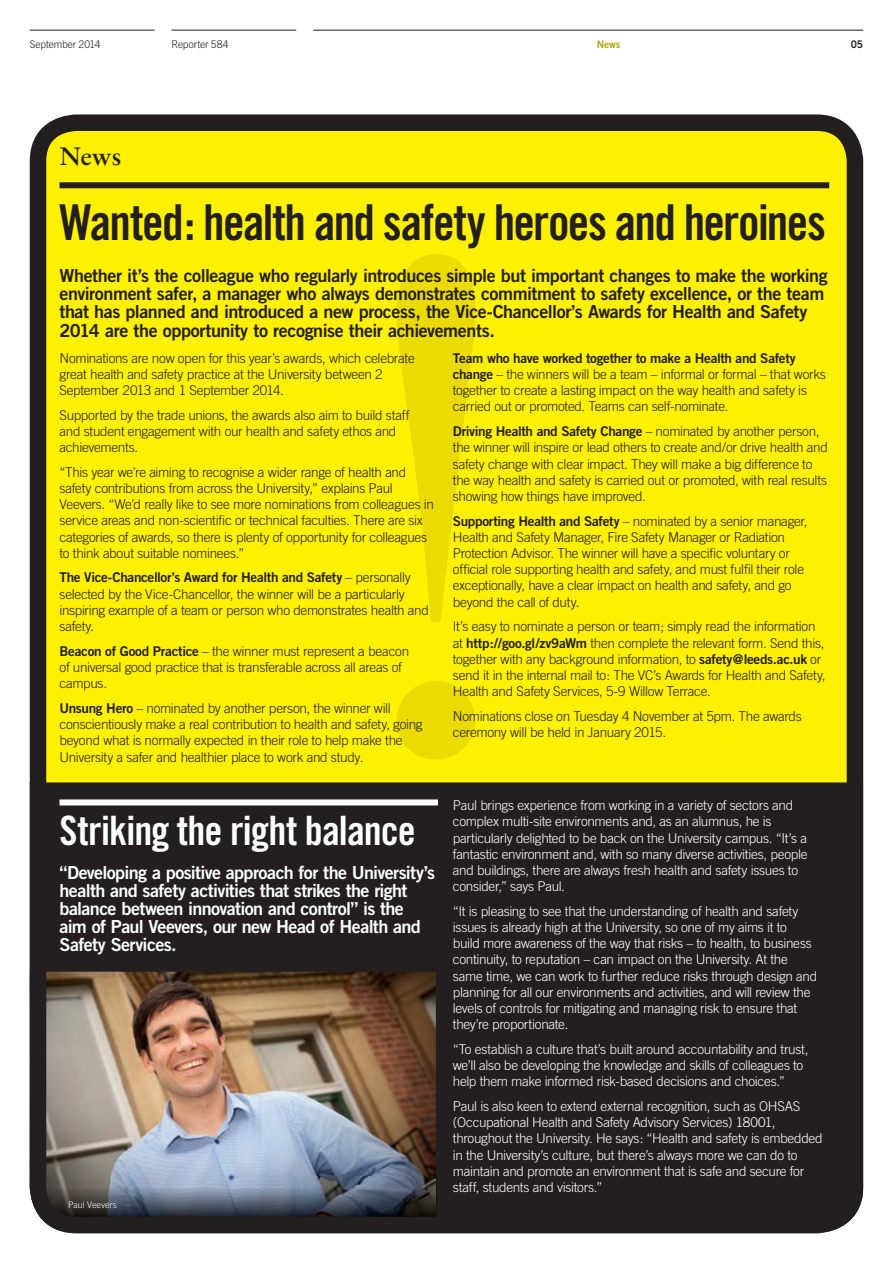
<style>
.page{position:relative;width:893px;height:1263px;background:#fff}
.page>*{position:absolute;margin:0;border:0;box-sizing:border-box;transform-origin:0 0}
.t1{font:49.5px "Trade Gothic Bold Cond Twenty";letter-spacing:-.035em;color:#231f20}
.t2{font:40.5px "Trade Gothic Bold Cond Twenty";letter-spacing:-.02em;color:#fff}
.t3{font:27px "Sabon Semi Bold PL";color:#231f20}
.t4{font:18px/18px "Trade Gothic Bold Two";letter-spacing:-.025em;color:#231f20}
.t5{font:18px/18px "Trade Gothic Bold Two";letter-spacing:-.035em;color:#fff}
.t6{font:300 13.5px/16.2px "Trade Gothic";letter-spacing:-.025em;color:#231f20}
.t7{font:300 13.5px/16.2px "Trade Gothic";letter-spacing:-.025em;color:#fff}
.t8{font:13.5px "Trade Gothic Bold Two";letter-spacing:-.02em;color:#231f20}
.t9{font:300 10.5px "Trade Gothic";letter-spacing:-.015em;color:#231f20}
.t10{font:10.5px "Trade Gothic Bold Two";color:#a5a912}
.t11{font:10.5px "Trade Gothic Bold Two";color:#231f20}
.t12{font:300 9px "Trade Gothic";color:#fff}
.s1{font-family:"Trade Gothic";font-weight:300}
.s2{font-family:"Trade Gothic Bold Two";font-weight:400}
</style>
<div class="page">
<div style="left:38px;top:123px;width:817px;height:1102px;background:#fff101;border-radius:39px"></div>
<div style="left:47px;top:782px;width:799px;height:434px;background:#231f20"></div>
<img style="left:47px;top:972px;width:389px;height:205px">
<img style="left:47px;top:1177px;width:390px;height:39px">
<div style="left:30px;top:114px;width:833px;height:1119px;border:16px solid #231f20;border-radius:39px"></div>
<hr style="left:313px;top:30px;width:550px;height:1px;background:#231f20">
<hr style="left:171px;top:30px;width:125px;height:1px;background:#231f20">
<hr style="left:30px;top:30px;width:124px;height:1px;background:#231f20">
<div style="left:60px;top:799px;width:378px;height:6px;background:#fff"></div>
<svg style="left:396px;top:254px;width:79px;height:505px"></svg>
<div style="left:60px;top:182px;width:769px;height:6px;background:#231f20"></div>
<p class="t9" style="left:30px;top:38px;width:72px">September 2014</p>
<p class="t9" style="left:171px;top:38px;width:59px">Reporter 584</p>
<p class="t10" style="left:597px;top:37px;width:25px">News</p>
<p class="t11" style="left:851px;top:37px;width:14px">05</p>
<h3 class="t3" style="left:60px;top:140px;width:63px">News</h3>
<h1 class="t1" style="left:60px;top:193px;width:768px">Wanted: health and safety heroes and heroines</h1>
<p class="t4" style="left:60px;top:267px;width:770px">Whether it’s the colleague who regularly introduces simple but important changes to make the working environment safer, a manager who always demonstrates commitment to safety excellence, or the team that has planned and introduced a new process, the Vice-Chancellor’s Awards for Health and Safety 2014 are the opportunity to recognise their achievements.</p>
<p class="t6" style="left:60px;top:349px;width:357px">Nominations are now open for this year’s awards, which celebrate great health and safety practice at the University between 2<br>September 2013 and 1 September 2014.</p>
<p class="t6" style="left:60px;top:407px;width:351px">Supported by the trade unions, the awards also aim to build staff and student engagement with our health and safety ethos and achievements.</p>
<p class="t6" style="left:60px;top:464px;width:376px">“This year we’re aiming to recognise a wider range of health and safety contributions from across the University,” explains Paul Veevers. “We’d really like to see more nominations from colleagues in service areas and non-scientific or technical faculties. There are six categories of awards, so there is plenty of opportunity for colleagues to think about suitable nominees.”</p>
<p class="t8" style="left:60px;top:569px;width:353px">The Vice-Chancellor’s Award for Health and Safety <span class="s1">– personally</span></p>
<p class="t6" style="left:60px;top:586px;width:371px">selected by the Vice-Chancellor, the winner will be a particularly inspiring example of a team or person who demonstrates health and safety.</p>
<p class="t6" style="left:60px;top:643px;width:351px"><span class="s2">Beacon of Good Practice</span> – the winner must represent a beacon of universal good practice that is transferable across all areas of campus.</p>
<p class="t6" style="left:60px;top:700px;width:365px"><span class="s2">Unsung Hero</span> – nominated by another person, the winner will conscientiously make a real contribution to health and safety, going beyond what is normally expected in their role to help make the University a safer and healthier place to work and study.</p>
<p class="t8" style="left:453px;top:350px;width:344px">Team who have worked together to make a Health and Safety</p>
<p class="t6" style="left:453px;top:366px;width:375px"><span class="s2">change</span> – the winners will be a team – informal or formal – that works together to create a lasting impact on the way health and safety is carried out or promoted. Teams can self-nominate.</p>
<p class="t8" style="left:453px;top:423px;width:368px">Driving Health and Safety Change <span class="s1">– nominated by another person,</span></p>
<p class="t6" style="left:453px;top:439px;width:377px">the winner will inspire or lead others to create and/or drive health and safety change with clear impact. They will make a big difference to the way health and safety is carried out or promoted, with real results showing how things have improved.</p>
<p class="t6" style="left:453px;top:513px;width:356px"><span class="s2">Supporting Health and Safety</span> – nominated by a senior manager, Health and Safety Manager, Fire Safety Manager or Radiation Protection Advisor. The winner will have a specific voluntary or official role supporting health and safety, and must fulfil their role exceptionally, have a clear impact on health and safety, and go beyond the call of duty.</p>
<p class="t6" style="left:453px;top:618px;width:374px">It’s easy to nominate a person or team; simply read the information at <span class="s2">http://goo.gl/zv9aWm</span> then complete the relevant form. Send this, together with any background information, to <span class="s2">safety@leeds.ac.uk</span> or send it in the internal mail to: The VC’s Awards for Health and Safety, Health and Safety Services, 5-9 Willow Terrace.</p>
<p class="t6" style="left:453px;top:708px;width:350px">Nominations close on Tuesday 4 November at 5pm. The awards ceremony will be held in January 2015.</p>
<h2 class="t2" style="left:60px;top:806px;width:358px">Striking the right balance</h2>
<h3 class="t5" style="left:60px;top:863px;width:377px">“Developing a positive approach for the University’s health and safety activities that strikes the right balance between innovation and control” is the aim of Paul Veevers, our new Head of Health and Safety Services.</h3>
<p class="t12" style="left:68px;top:1199px;width:50px">Paul Veevers</p>
<p class="t7" style="left:453px;top:797px;width:356px">Paul brings experience from working in a variety of sectors and complex multi-site environments and, as an alumnus, he is particularly delighted to be back on the University campus. “It’s a fantastic environment and, with so many diverse activities, people and buildings, there are always fresh health and safety issues to consider,” says Paul.</p>
<p class="t7" style="left:453px;top:903px;width:366px">“It is pleasing to see that the understanding of health and safety issues is already high at the University, so one of my aims it to build more awareness of the way that risks – to health, to business continuity, to reputation – can impact on the University. At the same time, we can work to further reduce risks through design and planning for all our environments and activities, and will review the levels of controls for mitigating and managing risk to ensure that they’re proportionate.</p>
<p class="t7" style="left:453px;top:1041px;width:357px">“To establish a culture that’s built around accountability and trust, we’ll also be developing the knowledge and skills of colleagues to help them make informed risk-based decisions and choices.”</p>
<p class="t7" style="left:453px;top:1098px;width:371px">Paul is also keen to extend external recognition, such as OHSAS (Occupational Health and Safety Advisory Services) 18001, throughout the University. He says: “Health and safety is embedded in the University’s culture, but there’s always more we can do to maintain and promote an environment that is safe and secure for staff, students and visitors.”</p>
</div>
